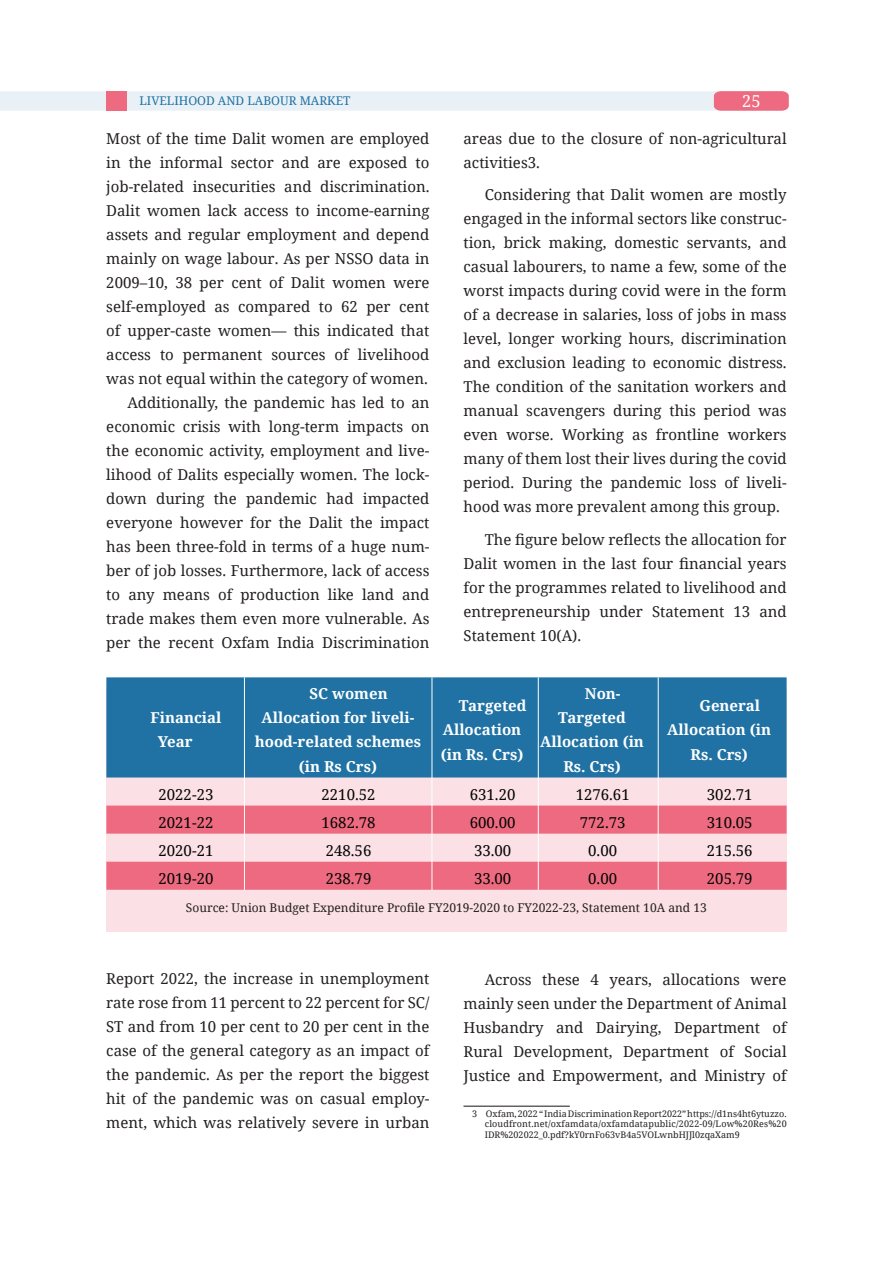
<style>
.page{position:relative;width:893px;height:1263px;background:#fff}
.page>*{position:absolute;margin:0;border:0;box-sizing:border-box;transform-origin:0 0}
.t1{font:16.5px "Noto Serif";color:#fff}
.t2{font:15px/24px "Noto Serif";color:#231f20;text-align:justify}
.t3{font:700 15px/24px "Noto Serif";color:#fff}
.t4{font:15px "Noto Serif";color:#040503}
.t5{font:12px "Noto Serif";color:#231f20}
.t6{font:12px "Noto Serif";color:#2072a4}
.t7{font:9px/10.5px "Noto Serif";color:#231f20;text-align:justify}
</style>
<div class="page">
<svg style="left:0;top:91px;width:789px;height:20px;background:#e9e4eb"></svg>
<div style="left:106px;top:91px;width:21px;height:20px;background:#ee6a80"></div>
<hr style="left:463px;top:1106px;width:107px;height:1px;background:#231f20">
<div style="left:106px;top:688px;width:680px;height:243px;background:#fbe1e6"></div>
<div style="left:106px;top:677px;width:681px;height:100px;background:#2072a4"></div>
<svg style="left:106px;top:805px;width:681px;height:85px;fill:#ee6a80"></svg>
<hr style="left:432px;top:677px;width:1px;height:213px;background:#fff">
<hr style="left:538px;top:677px;width:1px;height:213px;background:#fff">
<hr style="left:658px;top:677px;width:1px;height:213px;background:#fff">
<hr style="left:244px;top:677px;width:1px;height:213px;background:#fff">
<p class="t6" style="left:139px;top:93px;width:16px">Livelihood</p>
<p class="t6" style="left:218px;top:93px;width:10px">and</p>
<p class="t6" style="left:247px;top:93px;width:17px">Labour</p>
<p class="t6" style="left:300px;top:93px;width:45px">Market</p>
<p class="t1" style="left:742px;top:90px;width:20px">25</p>
<p class="t2" style="left:106px;top:126px;width:325px;text-align:right">Most of the time Dalit women are employed in the informal sector and are exposed to job-related insecurities and discrimination.<br>Dalit women lack access to income-earning assets and regular employment and depend mainly on wage labour. As per NSSO data in 2009–10, 38 per cent of Dalit women were self-employed as compared to 62 per cent of upper-caste women— this indicated that access to permanent sources of livelihood was not equal within the category of women.<br>Additionally, the pandemic has led to an economic crisis with long-term impacts on the economic activity, employment and live&shy;lihood of Dalits especially women. The lock&shy;down during the pandemic had impacted everyone however for the Dalit the impact has been three-fold in terms of a huge num&shy;ber of job losses. Furthermore, lack of access to any means of production like land and trade makes them even more vulnerable. As per the recent Oxfam India Discrimination</p>
<p class="t2" style="left:463px;top:126px;width:325px">areas due to the closure of non-agricultural activities3.</p>
<p class="t2" style="left:463px;top:182px;width:325px;text-indent:21px">Considering that Dalit women are mostly engaged in the informal sectors like construc&shy;tion, brick making, domestic servants, and casual labourers, to name a few, some of the worst impacts during covid were in the form of a decrease in salaries, loss of jobs in mass level, longer working hours, discrimination and exclusion leading to economic distress.<br>The condition of the sanitation workers and manual scavengers during this period was even worse. Working as frontline workers many of them lost their lives during the covid period. During the pandemic loss of liveli&shy;hood was more prevalent among this group.</p>
<p class="t2" style="left:463px;top:527px;width:325px;text-indent:21px">The figure below reflects the allocation for Dalit women in the last four financial years for the programmes related to livelihood and entrepreneurship under Statement 13 and Statement 10(A).</p>
<p class="t3" style="left:158px;top:705px;width:65px;text-indent:-8px">Financial<br>Year</p>
<p class="t3" style="left:309px;top:681px;width:80px">SC women</p>
<p class="t3" style="left:261px;top:705px;width:154px">Allocation for liveli-</p>
<p class="t3" style="left:255px;top:730px;width:168px">hood-related schemes</p>
<p class="t3" style="left:299px;top:754px;width:80px">(in Rs Crs)</p>
<p class="t3" style="left:441px;top:693px;width:87px;text-indent:18px">Targeted<br>Allocation (in Rs. Crs)</p>
<p class="t3" style="left:585px;top:681px;width:37px">Non-</p>
<p class="t3" style="left:558px;top:705px;width:69px">Targeted</p>
<p class="t3" style="left:540px;top:730px;width:105px">Allocation (in</p>
<p class="t3" style="left:563px;top:754px;width:59px">Rs. Crs)</p>
<p class="t3" style="left:699px;top:693px;width:62px">General</p>
<p class="t3" style="left:667px;top:717px;width:105px">Allocation (in</p>
<p class="t3" style="left:690px;top:742px;width:59px">Rs. Crs)</p>
<p class="t4" style="left:158px;top:784px;width:57px">2022-23</p>
<p class="t4" style="left:322px;top:784px;width:56px">2210.52</p>
<p class="t4" style="left:470px;top:784px;width:47px">631.20</p>
<p class="t4" style="left:576px;top:784px;width:56px">1276.61</p>
<p class="t4" style="left:707px;top:784px;width:47px">302.71</p>
<p class="t4" style="left:158px;top:812px;width:57px">2021-22</p>
<p class="t4" style="left:322px;top:812px;width:56px">1682.78</p>
<p class="t4" style="left:470px;top:812px;width:47px">600.00</p>
<p class="t4" style="left:580px;top:812px;width:47px">772.73</p>
<p class="t4" style="left:707px;top:812px;width:47px">310.05</p>
<p class="t4" style="left:158px;top:840px;width:57px">2020-21</p>
<p class="t4" style="left:326px;top:840px;width:47px">248.56</p>
<p class="t4" style="left:474px;top:840px;width:39px">33.00</p>
<p class="t4" style="left:588px;top:840px;width:30px">0.00</p>
<p class="t4" style="left:707px;top:840px;width:47px">215.56</p>
<p class="t4" style="left:158px;top:868px;width:57px">2019-20</p>
<p class="t4" style="left:326px;top:868px;width:47px">238.79</p>
<p class="t4" style="left:474px;top:868px;width:39px">33.00</p>
<p class="t4" style="left:588px;top:868px;width:30px">0.00</p>
<p class="t4" style="left:707px;top:868px;width:47px">205.79</p>
<p class="t5" style="left:186px;top:900px;width:522px">Source: Union Budget Expenditure Profile FY2019-2020 to FY2022-23, Statement 10A and 13</p>
<p class="t2" style="left:106px;top:966px;width:325px">Report 2022, the increase in unemployment rate rose from 11 percent to 22 percent for SC/ ST and from 10 per cent to 20 per cent in the case of the general category as an impact of the pandemic. As per the report the biggest hit of the pandemic was on casual employ&shy;ment, which was relatively severe in urban</p>
<p class="t2" style="left:463px;top:967px;width:325px;text-indent:21px">Across these 4 years, allocations were mainly seen under the Department of Animal Husbandry and Dairying, Department of Rural Development, Department of Social Justice and Empowerment, and Ministry of</p>
<p class="t7" style="left:485px;top:1108px;width:304px;text-indent:-13px">3 Oxfam, 2022 “ India Discrimination Report2022” https://d1ns4ht6ytuzzo. cloudfront.net/oxfamdata/oxfamdatapublic/2022-09/Low%20Res%20<br>IDR%202022_0.pdf?kY0rnFo63vB4a5VOLwnbHJJl0zqaXam9</p>
</div>
